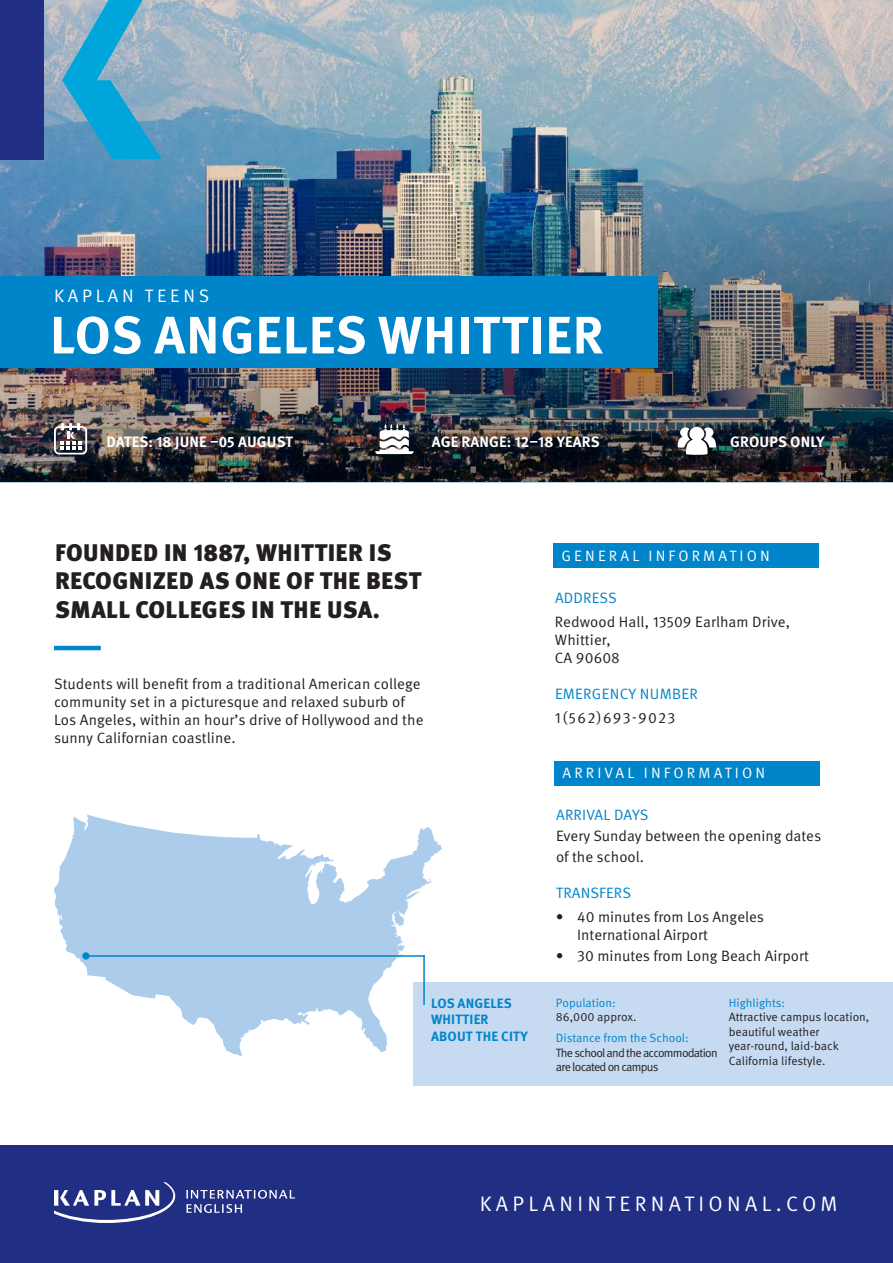
<style>
.page{position:relative;width:893px;height:1263px;background:#fff}
.page>*{position:absolute;margin:0;border:0;box-sizing:border-box;transform-origin:0 0}
.Destinations{font:700 52.5px "Meta Pro";letter-spacing:.015em;color:#fff}
.Destination_Intro{font:900 24px/28.8px "Meta OT";letter-spacing:.015em;color:#231f20}
.t1{font:21px "Meta Pro Norm";letter-spacing:.21em;color:#fff}
.t2{font:18px "Meta Pro Norm";letter-spacing:.21em;color:#fff}
.Destination_Intro-2{font:15px/18px "Meta Pro Norm";color:#231f20}
.Destination_details{font:700 15px "Meta Pro";letter-spacing:.01em;color:#fff}
.Main{font:15px "Meta Pro Norm";letter-spacing:.005em;color:#231f20}
.t3{font:15px "Meta Pro Norm";letter-spacing:.21em;color:#fff}
.Main-2{font:15px "Meta Pro Norm";letter-spacing:.01em;color:#0084ca}
.Main-3{font:15px "Meta Pro Norm";letter-spacing:.08em;color:#231f20}
.Destination_Intro-3{font:15px "Meta Pro Norm";letter-spacing:.015em;color:#0084ca}
.t4{font:700 13.5px "Meta Pro";letter-spacing:.01em;color:#0084ca}
.Main-4{font:12px/14.4px "Meta Pro Norm";letter-spacing:-.005em;color:#231f20}
.Main-5{font:12px/14.4px "Meta Pro Norm";letter-spacing:-.06em;color:#231f20}
.Main-6{font:12px "Meta Pro Norm";color:#0084ca}
</style>
<div class="page">
<svg style="left:54px;top:815px;width:388px;height:241px;fill:#accceb"></svg>
<img style="left:0;top:0;width:893px;height:482px">
<svg style="left:54px;top:423px;width:33px;height:31px"></svg>
<svg style="left:375px;top:424px;width:39px;height:30px"></svg>
<svg style="left:677px;top:426px;width:39px;height:29px"></svg>
<div style="left:0;top:1145px;width:893px;height:118px;background:#202e84"></div>
<svg style="left:54px;top:1182px;width:121px;height:41px"></svg>
<svg style="left:186px;top:1190px;width:109px;height:23px"></svg>
<div style="left:0;top:0;width:44px;height:159px;background:#202e84"></div>
<svg style="left:62px;top:0;width:100px;height:159px"></svg>
<div style="left:554px;top:543px;width:265px;height:24px;background:#0084ca"></div>
<div style="left:555px;top:761px;width:265px;height:24px;background:#0084ca"></div>
<div style="left:414px;top:983px;width:479px;height:103px;background:#c6dbf1"></div>
<hr style="left:54px;top:646px;width:47px;height:4px;background:#0084ca">
<hr style="left:86px;top:955px;width:339px;height:2px;background:#0084ca">
<hr style="left:423px;top:955px;width:2px;height:50px;background:#0084ca">
<div style="left:82px;top:952px;width:8px;height:7px;border:3px solid #0084ca;border-radius:50%"></div>
<div style="left:0;top:276px;width:658px;height:92px;background:#0084ca"></div>
<p class="t2" style="left:54px;top:283px;width:157px">KAPLAN TEENS</p>
<p class="Destinations" style="left:50px;top:294px;width:555px">LOS ANGELES WHITTIER</p>
<p class="Destination_details" style="left:106px;top:430px;width:188px">DATES: 18 JUNE –05 AUGUST</p>
<p class="Destination_details" style="left:432px;top:430px;width:169px">AGE RANGE: 12–18 YEARS</p>
<p class="Destination_details" style="left:730px;top:430px;width:96px">GROUPS ONLY</p>
<p class="Destination_Intro" style="left:55px;top:539px;width:368px">FOUNDED IN 1887, WHITTIER IS<br>RECOGNIZED AS ONE OF THE BEST<br>SMALL COLLEGES IN THE USA.</p>
<p class="Destination_Intro-2" style="left:54px;top:674px;width:368px">Students will benefit from a traditional American college community set in a picturesque and relaxed suburb of</p>
<p class="Destination_Intro-2" style="left:54px;top:710px;width:371px">Los Angeles, within an hour’s drive of Hollywood and the sunny Californian coastline.</p>
<p class="t4" style="left:431px;top:993px;width:82px">LOS ANGELES</p>
<p class="t4" style="left:431px;top:1009px;width:59px">WHITTIER</p>
<p class="t4" style="left:431px;top:1025px;width:98px">ABOUT THE CITY</p>
<p class="t3" style="left:561px;top:544px;width:210px">GENERAL INFORMATION</p>
<p class="Main-2" style="left:555px;top:586px;width:63px">ADDRESS</p>
<p class="Main" style="left:555px;top:610px;width:237px">Redwood Hall, 13509 Earlham Drive,</p>
<p class="Main" style="left:555px;top:628px;width:58px">Whittier,</p>
<p class="Main" style="left:555px;top:646px;width:67px">CA 90608</p>
<p class="Main-2" style="left:555px;top:682px;width:144px">EMERGENCY NUMBER</p>
<p class="Main-3" style="left:555px;top:706px;width:122px">1(562)693-9023</p>
<p class="t3" style="left:562px;top:762px;width:204px">ARRIVAL INFORMATION</p>
<p class="Destination_Intro-3" style="left:556px;top:804px;width:94px">ARRIVAL DAYS</p>
<p class="Destination_Intro-2" style="left:556px;top:826px;width:267px">Every Sunday between the opening dates</p>
<p class="Destination_Intro-2" style="left:556px;top:847px;width:90px">of the school.</p>
<p class="Main-2" style="left:556px;top:882px;width:77px">TRANSFERS</p>
<p class="Destination_Intro-2" style="left:577px;top:907px;width:188px;text-indent:-21px">• 40 minutes from Los Angeles<br>International Airport</p>
<p class="Destination_Intro-2" style="left:556px;top:946px;width:254px">• 30 minutes from Long Beach Airport</p>
<p class="Main-6" style="left:556px;top:994px;width:61px">Population:</p>
<p class="Main-4" style="left:556px;top:1009px;width:82px">86,000 approx.</p>
<p class="Main-6" style="left:556px;top:1029px;width:134px">Distance from the School:</p>
<p class="Main-5" style="left:556px;top:1045px;width:163px">The school and the accommodation are located on campus</p>
<p class="Main-6" style="left:729px;top:994px;width:58px">Highlights:</p>
<p class="Main-4" style="left:729px;top:1009px;width:142px">Attractive campus location, beautiful weather</p>
<p class="Main-4" style="left:729px;top:1038px;width:112px">year-round, laid-back</p>
<p class="Main-4" style="left:729px;top:1052px;width:98px">California lifestyle.</p>
<p class="t1" style="left:480px;top:1187px;width:359px">KAPLANINTERNATIONAL.COM</p>
</div>
